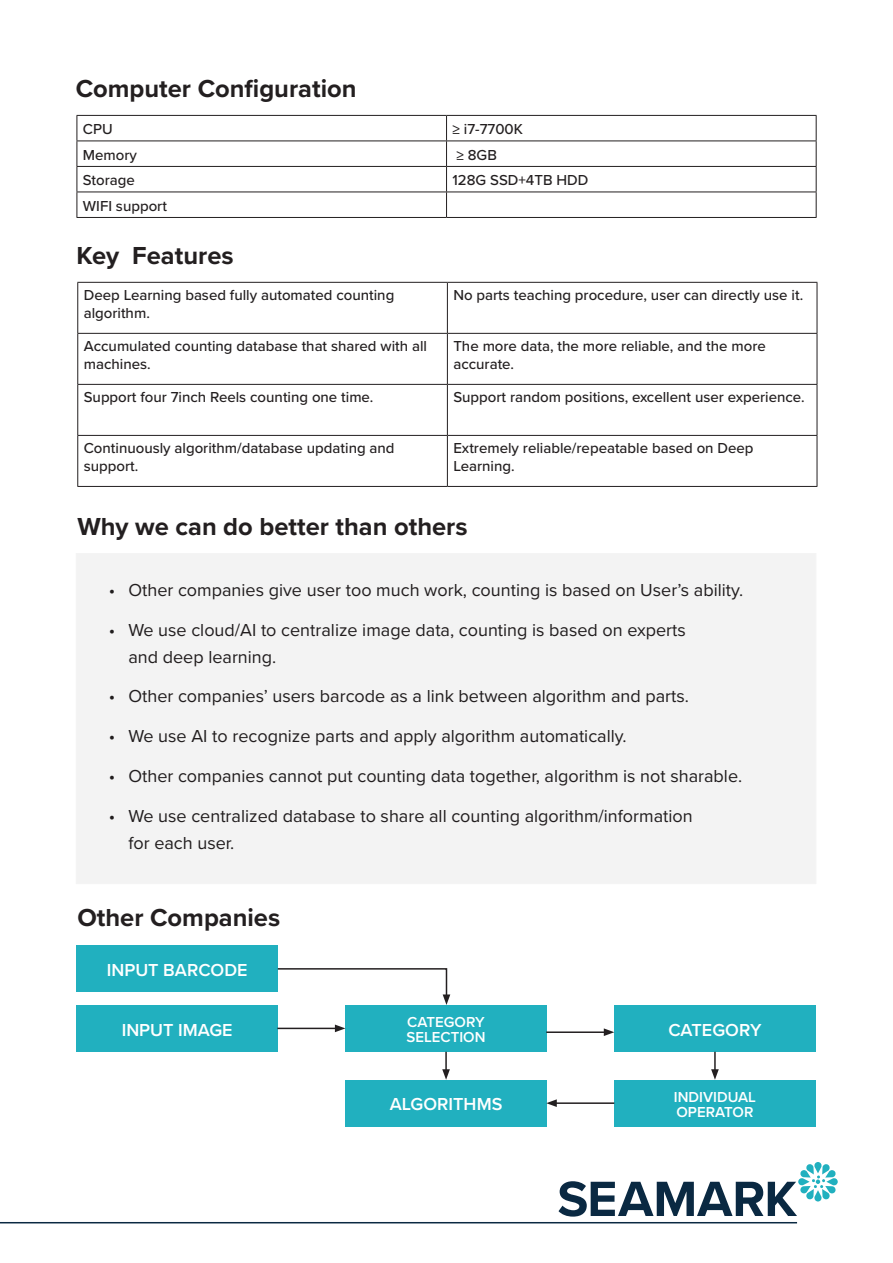
<style>
.page{position:relative;width:893px;height:1263px;background:#fff}
.page>*{position:absolute;margin:0;border:0;box-sizing:border-box;transform-origin:0 0}
.t1{font:700 25.5px "Proxima Nova";color:#231f20}
.t2{font:18px/27px "Proxima Nova";color:#231f20}
.t3{font:600 18px "Proxima Nova";color:#fff}
.t4{font:500 15px/18px "Proxima Nova";color:#231f20}
.t5{font:600 15px/15px "Proxima Nova";color:#fff}
</style>
<div class="page">
<svg style="left:558px;top:1162px;width:280px;height:54px"></svg>
<hr style="left:0;top:1222px;width:797px;height:1px;background:#0a2942">
<hr style="left:77px;top:115px;width:370px;height:1px;background:#231f20">
<hr style="left:447px;top:115px;width:369px;height:1px;background:#231f20">
<hr style="left:77px;top:141px;width:370px;height:1px;background:#231f20">
<hr style="left:447px;top:141px;width:369px;height:1px;background:#231f20">
<hr style="left:77px;top:166px;width:370px;height:1px;background:#231f20">
<hr style="left:447px;top:166px;width:369px;height:1px;background:#231f20">
<hr style="left:77px;top:192px;width:370px;height:1px;background:#231f20">
<svg style="left:77px;top:116px;width:1px;height:101px"></svg>
<hr style="left:447px;top:192px;width:369px;height:1px;background:#231f20">
<svg style="left:446px;top:116px;width:1px;height:101px"></svg>
<svg style="left:816px;top:116px;width:1px;height:101px"></svg>
<hr style="left:77px;top:217px;width:370px;height:1px;background:#231f20">
<hr style="left:447px;top:217px;width:369px;height:1px;background:#231f20">
<hr style="left:77px;top:282px;width:370px;height:1px;background:#231f20">
<hr style="left:77px;top:283px;width:1px;height:50px;background:#231f20">
<hr style="left:447px;top:282px;width:370px;height:1px;background:#231f20">
<hr style="left:447px;top:283px;width:1px;height:50px;background:#231f20">
<hr style="left:817px;top:283px;width:1px;height:50px;background:#231f20">
<hr style="left:77px;top:333px;width:370px;height:1px;background:#231f20">
<hr style="left:77px;top:334px;width:1px;height:50px;background:#231f20">
<hr style="left:447px;top:333px;width:370px;height:1px;background:#231f20">
<hr style="left:447px;top:334px;width:1px;height:50px;background:#231f20">
<hr style="left:817px;top:334px;width:1px;height:50px;background:#231f20">
<hr style="left:77px;top:384px;width:370px;height:1px;background:#231f20">
<hr style="left:77px;top:385px;width:1px;height:50px;background:#231f20">
<hr style="left:447px;top:384px;width:370px;height:1px;background:#231f20">
<hr style="left:447px;top:385px;width:1px;height:50px;background:#231f20">
<hr style="left:817px;top:385px;width:1px;height:50px;background:#231f20">
<hr style="left:77px;top:435px;width:370px;height:1px;background:#231f20">
<hr style="left:77px;top:436px;width:1px;height:50px;background:#231f20">
<hr style="left:447px;top:435px;width:370px;height:1px;background:#231f20">
<hr style="left:447px;top:436px;width:1px;height:50px;background:#231f20">
<hr style="left:817px;top:436px;width:1px;height:50px;background:#231f20">
<hr style="left:77px;top:486px;width:370px;height:1px;background:#231f20">
<hr style="left:447px;top:486px;width:370px;height:1px;background:#231f20">
<div style="left:76px;top:554px;width:740px;height:329px;background:#f3f3f3"></div>
<div style="left:77px;top:945px;width:201px;height:47px;background:#21b0bf"></div>
<div style="left:77px;top:1005px;width:201px;height:47px;background:#21b0bf"></div>
<div style="left:345px;top:1005px;width:202px;height:47px;background:#21b0bf"></div>
<div style="left:614px;top:1005px;width:202px;height:47px;background:#21b0bf"></div>
<div style="left:345px;top:1080px;width:202px;height:46px;background:#21b0bf"></div>
<div style="left:614px;top:1080px;width:202px;height:46px;background:#21b0bf"></div>
<svg style="left:277px;top:968px;width:173px;height:37px"></svg>
<hr style="left:277px;top:1028px;width:60px;height:1px;background:#231f20">
<svg style="left:335px;top:1024px;width:10px;height:8px"></svg>
<hr style="left:546px;top:1031px;width:60px;height:2px;background:#231f20">
<svg style="left:604px;top:1028px;width:10px;height:8px"></svg>
<svg style="left:442px;top:1052px;width:8px;height:28px"></svg>
<svg style="left:711px;top:1052px;width:8px;height:28px"></svg>
<hr style="left:554px;top:1102px;width:60px;height:2px;background:#231f20">
<svg style="left:546px;top:1099px;width:11px;height:8px"></svg>
<p class="t1" style="left:76px;top:69px;width:282px">Computer Configuration</p>
<p class="t4" style="left:83px;top:120px;width:31px">CPU</p>
<p class="t4" style="left:453px;top:120px;width:72px">≥ i7-7700K</p>
<p class="t4" style="left:83px;top:145px;width:56px">Memory</p>
<p class="t4" style="left:456px;top:145px;width:42px">≥ 8GB</p>
<p class="t4" style="left:83px;top:171px;width:53px">Storage</p>
<p class="t4" style="left:453px;top:171px;width:137px">128G SSD+4TB HDD</p>
<p class="t4" style="left:83px;top:196px;width:86px">WIFI support</p>
<p class="t1" style="left:77px;top:236px;width:159px">Key Features</p>
<p class="t4" style="left:84px;top:286px;width:312px">Deep Learning based fully automated counting algorithm.</p>
<p class="t4" style="left:453px;top:286px;width:351px">No parts teaching procedure, user can directly use it.</p>
<p class="t4" style="left:84px;top:337px;width:345px">Accumulated counting database that shared with all machines.</p>
<p class="t4" style="left:453px;top:337px;width:314px">The more data, the more reliable, and the more accurate.</p>
<p class="t4" style="left:84px;top:388px;width:291px">Support four 7inch Reels counting one time.</p>
<p class="t4" style="left:453px;top:388px;width:353px">Support random positions, excellent user experience.</p>
<p class="t4" style="left:84px;top:439px;width:312px">Continuously algorithm/database updating and support.</p>
<p class="t4" style="left:453px;top:439px;width:302px">Extremely reliable/repeatable based on Deep<br>Learning.</p>
<p class="t1" style="left:77px;top:507px;width:392px">Why we can do better than others</p>
<p class="t2" style="left:109px;top:575px;width:636px">• Other companies give user too much work, counting is based on User’s ability.</p>
<p class="t2" style="left:128px;top:615px;width:559px;text-indent:-20px">• We use cloud/AI to centralize image data, counting is based on experts and deep learning.</p>
<p class="t2" style="left:109px;top:682px;width:582px">• Other companies’ users barcode as a link between algorithm and parts.</p>
<p class="t2" style="left:109px;top:722px;width:519px">• We use AI to recognize parts and apply algorithm automatically.</p>
<p class="t2" style="left:109px;top:761px;width:635px">• Other companies cannot put counting data together, algorithm is not sharable.</p>
<p class="t2" style="left:128px;top:801px;width:566px;text-indent:-20px">• We use centralized database to share all counting algorithm/information for each user.</p>
<p class="t1" style="left:77px;top:898px;width:204px">Other Companies</p>
<p class="t3" style="left:107px;top:956px;width:142px">INPUT BARCODE</p>
<p class="t3" style="left:122px;top:1016px;width:112px">INPUT IMAGE</p>
<p class="t5" style="left:407px;top:1014px;width:81px">CATEGORY<br>SELECTION</p>
<p class="t3" style="left:668px;top:1016px;width:95px">CATEGORY</p>
<p class="t3" style="left:390px;top:1091px;width:114px">ALGORITHMS</p>
<p class="t5" style="left:674px;top:1089px;width:84px">INDIVIDUAL<br>OPERATOR</p>
</div>
